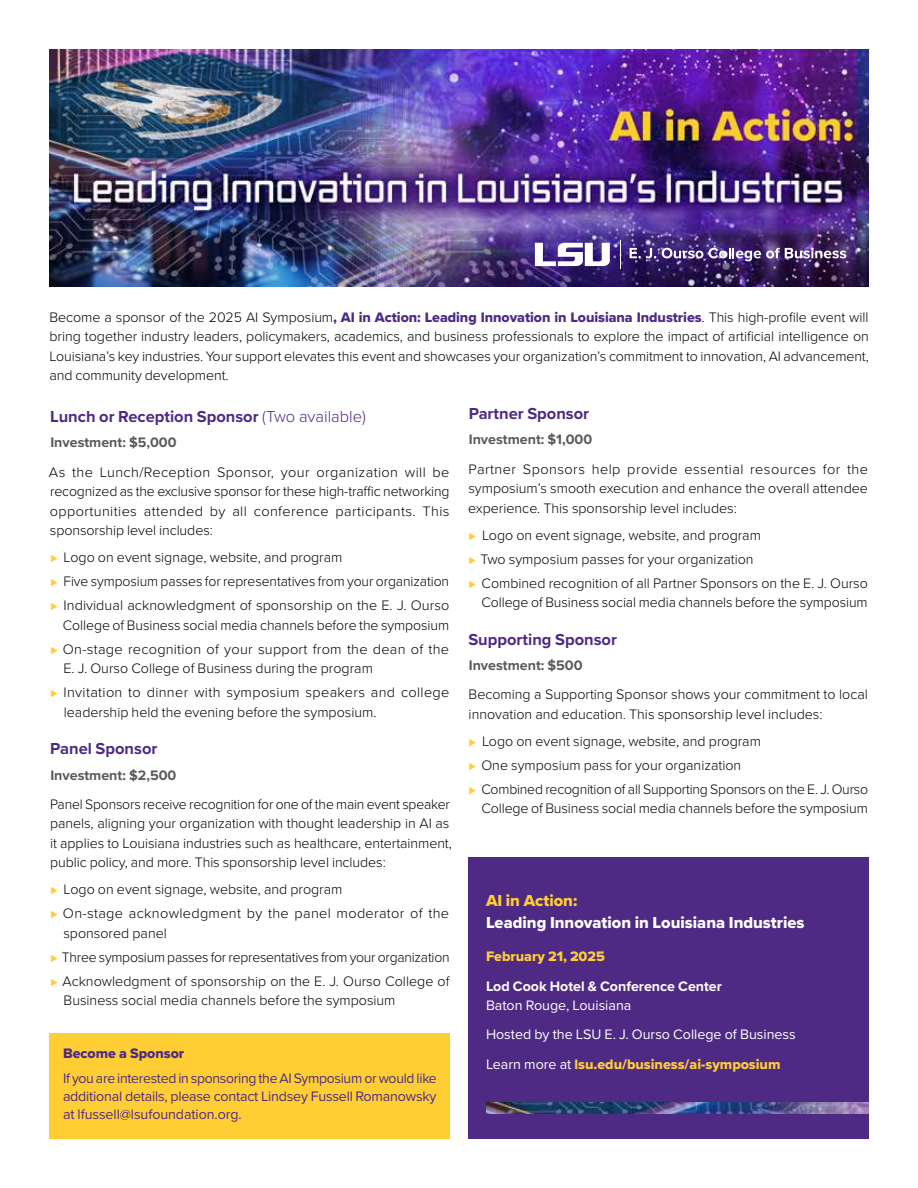
<style>
.page{position:relative;width:918px;height:1188px;background:#fff}
.page>*{position:absolute;margin:0;border:0;box-sizing:border-box;transform-origin:0 0}
.t1{font:700 16.5px "Proxima Nova";color:#4f2a84}
.flyer_text_9_5{font:16.5px "Proxima Nova Extrabld";color:#fff}
.flyer_text_9_5-2{font:16.5px "Proxima Nova Extrabld";color:#ffce35}
.flyer_text_9_5-3{font:300 14.25px/19.5px "Proxima Nova";color:#000}
.flyer_text_9_5-4{font:300 14.25px/19.5px "Proxima Nova";letter-spacing:.02em;color:#000}
.flyer_text_9_5-5{font:14.25px/18px "Proxima Nova";letter-spacing:-.005em;color:#4f2a84;text-align:justify}
.flyer_text_9_5-6{font:700 14.25px "Proxima Nova";color:#58595b}
.flyer_text_9_5-7{font:14.25px "Proxima Nova";color:#fff}
.flyer_text_9_5-8{font:14.25px "Proxima Nova Extrabld";color:#ffce35}
.flyer_text_9_5-9{font:700 14.25px "Proxima Nova";color:#fff}
.flyer_text_9_5-10{font:14.25px "Proxima Nova Extrabld";color:#4f2a84}
.s1{font-family:"Proxima Nova Extrabld";font-weight:400;color:#4f2a84}
.s2{font-weight:300}
.s3{font-size:12px;color:#ffce35}
.s4{font-family:"Proxima Nova";color:#fff}
</style>
<div class="page">
<img style="left:50px;top:50px;width:818px;height:236px">
<svg style="left:535px;top:243px;width:75px;height:23px"></svg>
<svg style="left:620px;top:240px;width:1px;height:29px"></svg>
<svg style="left:630px;top:248px;width:26px;height:10px"></svg>
<img style="left:662px;top:247px;width:184px;height:14px">
<div style="left:468px;top:857px;width:400px;height:281px;background:#4f2a84"></div>
<div style="left:50px;top:1033px;width:400px;height:105px;background:#ffce35"></div>
<img style="left:486px;top:1103px;width:382px;height:11px">
<p class="flyer_text_9_5-3" style="left:50px;top:306px;width:821px;text-align:justify">Become a sponsor of the 2025 AI Symposium<span class="s1">, AI in Action: Leading Innovation in Louisiana Industries</span>. This high-profile event will bring together industry leaders, policymakers, academics, and business professionals to explore the impact of artificial intelligence on Louisiana’s key industries. Your support elevates this event and showcases your organization’s commitment to innovation, AI advancement, and community development.</p>
<h1 class="t1" style="left:50px;top:404px;width:317px">Lunch or Reception Sponsor <span class="s2">(Two available)</span></h1>
<p class="flyer_text_9_5-6" style="left:50px;top:432px;width:128px">Investment: $5,000</p>
<p class="flyer_text_9_5-3" style="left:49px;top:461px;width:402px;text-align:justify">As the Lunch/Reception Sponsor, your organization will be recognized as the exclusive sponsor for these high-traffic networking opportunities attended by all conference participants. This sponsorship level includes:</p>
<p class="flyer_text_9_5-3" style="left:50px;top:547px;width:294px"><span class="s3">⊲</span> Logo on event signage, website, and program</p>
<p class="flyer_text_9_5-3" style="left:50px;top:571px;width:400px"><span class="s3">⊲</span> Five symposium passes for representatives from your organization</p>
<p class="flyer_text_9_5-3" style="left:50px;top:595px;width:400px;text-align:right"><span class="s3">⊲</span> Individual acknowledgment of sponsorship on the E. J. Ourso<br>College of Business social media channels before the symposium</p>
<p class="flyer_text_9_5-3" style="left:64px;top:638px;width:387px;text-indent:-13px"><span class="s3">⊲</span> On-stage recognition of your support from the dean of the<br>E. J. Ourso College of Business during the program</p>
<p class="flyer_text_9_5-4" style="left:64px;top:682px;width:387px;text-indent:-13px"><span class="s3">⊲</span> Invitation to dinner with symposium speakers and college leadership held the evening before the symposium.</p>
<h1 class="t1" style="left:50px;top:736px;width:109px">Panel Sponsor</h1>
<p class="flyer_text_9_5-6" style="left:50px;top:764px;width:128px">Investment: $2,500</p>
<p class="flyer_text_9_5-3" style="left:50px;top:794px;width:403px">Panel Sponsors receive recognition for one of the main event speaker panels, aligning your organization with thought leadership in AI as it applies to Louisiana industries such as healthcare, entertainment, public policy, and more. This sponsorship level includes:</p>
<p class="flyer_text_9_5-3" style="left:50px;top:879px;width:294px"><span class="s3">⊲</span> Logo on event signage, website, and program</p>
<p class="flyer_text_9_5-4" style="left:63px;top:903px;width:387px;text-indent:-13px"><span class="s3">⊲</span> On-stage acknowledgment by the panel moderator of the sponsored panel</p>
<p class="flyer_text_9_5-3" style="left:50px;top:947px;width:401px"><span class="s3">⊲</span> Three symposium passes for representatives from your organization</p>
<p class="flyer_text_9_5-3" style="left:64px;top:971px;width:387px;text-indent:-13px"><span class="s3">⊲</span> Acknowledgment of sponsorship on the E. J. Ourso College of<br>Business social media channels before the symposium</p>
<p class="flyer_text_9_5-10" style="left:63px;top:1043px;width:123px">Become a Sponsor</p>
<p class="flyer_text_9_5-5" style="left:63px;top:1069px;width:375px">If you are interested in sponsoring the AI Symposium or would like additional details, please contact Lindsey Fussell Romanowsky at lfussell@lsufoundation.org.</p>
<h1 class="t1" style="left:469px;top:401px;width:122px">Partner Sponsor</h1>
<p class="flyer_text_9_5-6" style="left:469px;top:429px;width:125px">Investment: $1,000</p>
<p class="flyer_text_9_5-3" style="left:468px;top:458px;width:401px;text-align:justify">Partner Sponsors help provide essential resources for the symposium’s smooth execution and enhance the overall attendee experience. This sponsorship level includes:</p>
<p class="flyer_text_9_5-3" style="left:469px;top:524px;width:294px"><span class="s3">⊲</span> Logo on event signage, website, and program</p>
<p class="flyer_text_9_5-3" style="left:469px;top:548px;width:286px"><span class="s3">⊲</span> Two symposium passes for your organization</p>
<p class="flyer_text_9_5-3" style="left:469px;top:572px;width:401px;text-align:right"><span class="s3">⊲</span> Combined recognition of all Partner Sponsors on the E. J. Ourso<br>College of Business social media channels before the symposium</p>
<h1 class="t1" style="left:468px;top:627px;width:150px">Supporting Sponsor</h1>
<p class="flyer_text_9_5-6" style="left:469px;top:655px;width:115px">Investment: $500</p>
<p class="flyer_text_9_5-3" style="left:469px;top:684px;width:401px">Becoming a Supporting Sponsor shows your commitment to local innovation and education. This sponsorship level includes:</p>
<p class="flyer_text_9_5-3" style="left:469px;top:731px;width:294px"><span class="s3">⊲</span> Logo on event signage, website, and program</p>
<p class="flyer_text_9_5-3" style="left:469px;top:755px;width:274px"><span class="s3">⊲</span> One symposium pass for your organization</p>
<p class="flyer_text_9_5-3" style="left:469px;top:779px;width:401px;text-align:right"><span class="s3">⊲</span> Combined recognition of all Supporting Sponsors on the E. J. Ourso<br>College of Business social media channels before the symposium</p>
<p class="flyer_text_9_5-2" style="left:486px;top:888px;width:93px">AI in Action:</p>
<p class="flyer_text_9_5" style="left:486px;top:911px;width:320px">Leading Innovation in Louisiana Industries</p>
<p class="flyer_text_9_5-8" style="left:486px;top:946px;width:120px">February 21, 2025</p>
<p class="flyer_text_9_5-9" style="left:486px;top:975px;width:237px">Lod Cook Hotel &amp; Conference Center</p>
<p class="flyer_text_9_5-7" style="left:486px;top:995px;width:147px">Baton Rouge, Louisiana</p>
<p class="flyer_text_9_5-7" style="left:486px;top:1024px;width:311px">Hosted by the LSU E. J. Ourso College of Business</p>
<p class="flyer_text_9_5-8" style="left:486px;top:1053px;width:296px"><span class="s4">Learn more at</span> lsu.edu/business/ai-symposium</p>
</div>
